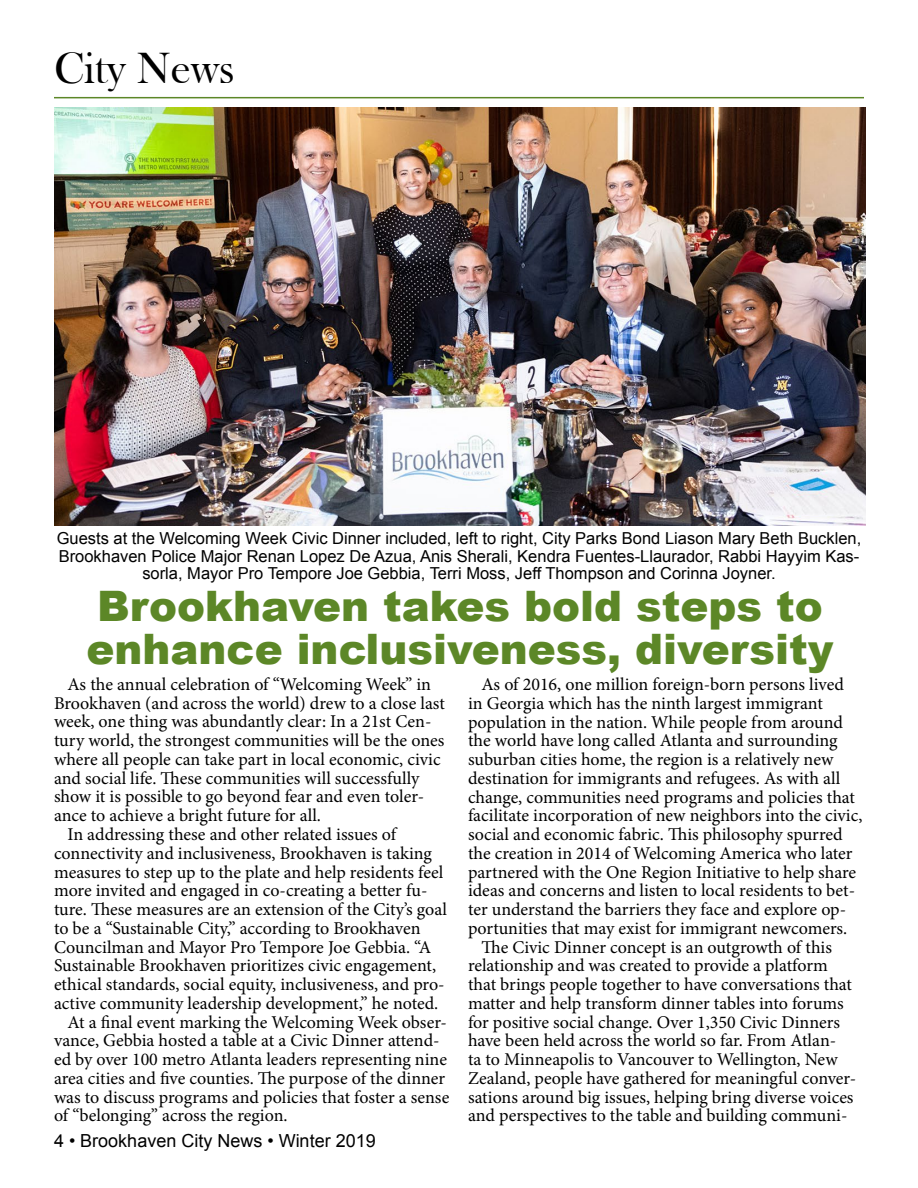
<style>
.page{position:relative;width:918px;height:1188px;background:#fff}
.page>*{position:absolute;margin:0;border:0;box-sizing:border-box;transform-origin:0 0}
.t1{font:45px "Bask Old Face";color:#000}
.t2{font:900 42px/43.5px "Arial";color:#5c8727}
.t3{font:18px "Minion Pro";color:#000}
.t4{font:18px "Arial";color:#000}
.t5{font:16.5px/17.2px "Arial";color:#000;text-align:center}
</style>
<div class="page">
<hr style="left:54px;top:97px;width:810px;height:1px;background:#5c8727">
<img style="left:54px;top:108px;width:812px;height:417px">
<h1 class="t1" style="left:54px;top:44px;width:182px">City News</h1>
<p class="t5" style="left:57px;top:530px;width:806px">Guests at the Welcoming Week Civic Dinner included, left to right, City Parks Bond Liason Mary Beth Bucklen,<br>Brookhaven Police Major Renan Lopez De Azua, Anis Sherali, Kendra Fuentes-Llaurador, Rabbi Hayyim Kas&shy;sorla, Mayor Pro Tempore Joe Gebbia, Terri Moss, Jeff Thompson and Corinna Joyner.</p>
<h2 class="t2" style="left:87px;top:583px;width:748px">Brookhaven takes bold steps to enhance inclusiveness, diversity</h2>
<p class="t3" style="left:68px;top:672px;width:365px">As the annual celebration of “Welcoming Week” in</p>
<p class="t3" style="left:54px;top:691px;width:392px">Brookhaven (and across the world) drew to a close last</p>
<p class="t3" style="left:54px;top:710px;width:379px">week, one thing was abundantly clear: In a 21st Cen-</p>
<p class="t3" style="left:54px;top:728px;width:392px">tury world, the strongest communities will be the ones</p>
<p class="t3" style="left:54px;top:747px;width:388px">where all people can take part in local economic, civic</p>
<p class="t3" style="left:54px;top:766px;width:367px">and social life. These communities will successfully</p>
<p class="t3" style="left:54px;top:785px;width:372px">show it is possible to go beyond fear and even toler-</p>
<p class="t3" style="left:54px;top:803px;width:268px">ance to achieve a bright future for all.</p>
<p class="t3" style="left:68px;top:822px;width:330px">In addressing these and other related issues of</p>
<p class="t3" style="left:54px;top:841px;width:380px">connectivity and inclusiveness, Brookhaven is taking</p>
<p class="t3" style="left:54px;top:860px;width:391px">measures to step up to the plate and help residents feel</p>
<p class="t3" style="left:54px;top:878px;width:375px">more invited and engaged in co-creating a better fu-</p>
<p class="t3" style="left:54px;top:897px;width:395px">ture. These measures are an extension of the City’s goal</p>
<p class="t3" style="left:54px;top:916px;width:368px">to be a “Sustainable City,” according to Brookhaven</p>
<p class="t3" style="left:54px;top:935px;width:379px">Councilman and Mayor Pro Tempore Joe Gebbia. “A</p>
<p class="t3" style="left:54px;top:954px;width:384px">Sustainable Brookhaven prioritizes civic engagement,</p>
<p class="t3" style="left:54px;top:972px;width:392px">ethical standards, social equity, inclusiveness, and pro-</p>
<p class="t3" style="left:54px;top:991px;width:386px">active community leadership development,” he noted.</p>
<p class="t3" style="left:68px;top:1010px;width:381px">At a final event marking the Welcoming Week obser-</p>
<p class="t3" style="left:54px;top:1029px;width:387px">vance, Gebbia hosted a table at a Civic Dinner attend-</p>
<p class="t3" style="left:54px;top:1047px;width:395px">ed by over 100 metro Atlanta leaders representing nine</p>
<p class="t3" style="left:54px;top:1066px;width:393px">area cities and five counties. The purpose of the dinner</p>
<p class="t3" style="left:54px;top:1085px;width:397px">was to discuss programs and policies that foster a sense</p>
<p class="t3" style="left:54px;top:1104px;width:235px">of “belonging” across the region.</p>
<p class="t4" style="left:54px;top:1129px;width:323px">4 • Brookhaven City News • Winter 2019</p>
<p class="t3" style="left:482px;top:672px;width:364px">As of 2016, one million foreign-born persons lived</p>
<p class="t3" style="left:468px;top:691px;width:356px">in Georgia which has the ninth largest immigrant</p>
<p class="t3" style="left:468px;top:710px;width:377px">population in the nation. While people from around</p>
<p class="t3" style="left:468px;top:729px;width:371px">the world have long called Atlanta and surrounding</p>
<p class="t3" style="left:468px;top:747px;width:367px">suburban cities home, the region is a relatively new</p>
<p class="t3" style="left:468px;top:766px;width:374px">destination for immigrants and refugees. As with all</p>
<p class="t3" style="left:468px;top:785px;width:389px">change, communities need programs and policies that</p>
<p class="t3" style="left:468px;top:804px;width:396px">facilitate incorporation of new neighbors into the civic,</p>
<p class="t3" style="left:468px;top:822px;width:376px">social and economic fabric. This philosophy spurred</p>
<p class="t3" style="left:468px;top:841px;width:386px">the creation in 2014 of Welcoming America who later</p>
<p class="t3" style="left:468px;top:860px;width:390px">partnered with the One Region Initiative to help share</p>
<p class="t3" style="left:468px;top:879px;width:389px">ideas and concerns and listen to local residents to bet-</p>
<p class="t3" style="left:468px;top:897px;width:380px">ter understand the barriers they face and explore op-</p>
<p class="t3" style="left:468px;top:916px;width:381px">portunities that may exist for immigrant newcomers.</p>
<p class="t3" style="left:482px;top:935px;width:352px">The Civic Dinner concept is an outgrowth of this</p>
<p class="t3" style="left:468px;top:954px;width:361px">relationship and was created to provide a platform</p>
<p class="t3" style="left:468px;top:972px;width:385px">that brings people together to have conversations that</p>
<p class="t3" style="left:468px;top:991px;width:377px">matter and help transform dinner tables into forums</p>
<p class="t3" style="left:468px;top:1010px;width:373px">for positive social change. Over 1,350 Civic Dinners</p>
<p class="t3" style="left:468px;top:1029px;width:370px">have been held across the world so far. From Atlan-</p>
<p class="t3" style="left:468px;top:1047px;width:371px">ta to Minneapolis to Vancouver to Wellington, New</p>
<p class="t3" style="left:468px;top:1066px;width:390px">Zealand, people have gathered for meaningful conver-</p>
<p class="t3" style="left:468px;top:1085px;width:387px">sations around big issues, helping bring diverse voices</p>
<p class="t3" style="left:468px;top:1104px;width:381px">and perspectives to the table and building communi-</p>
</div>
